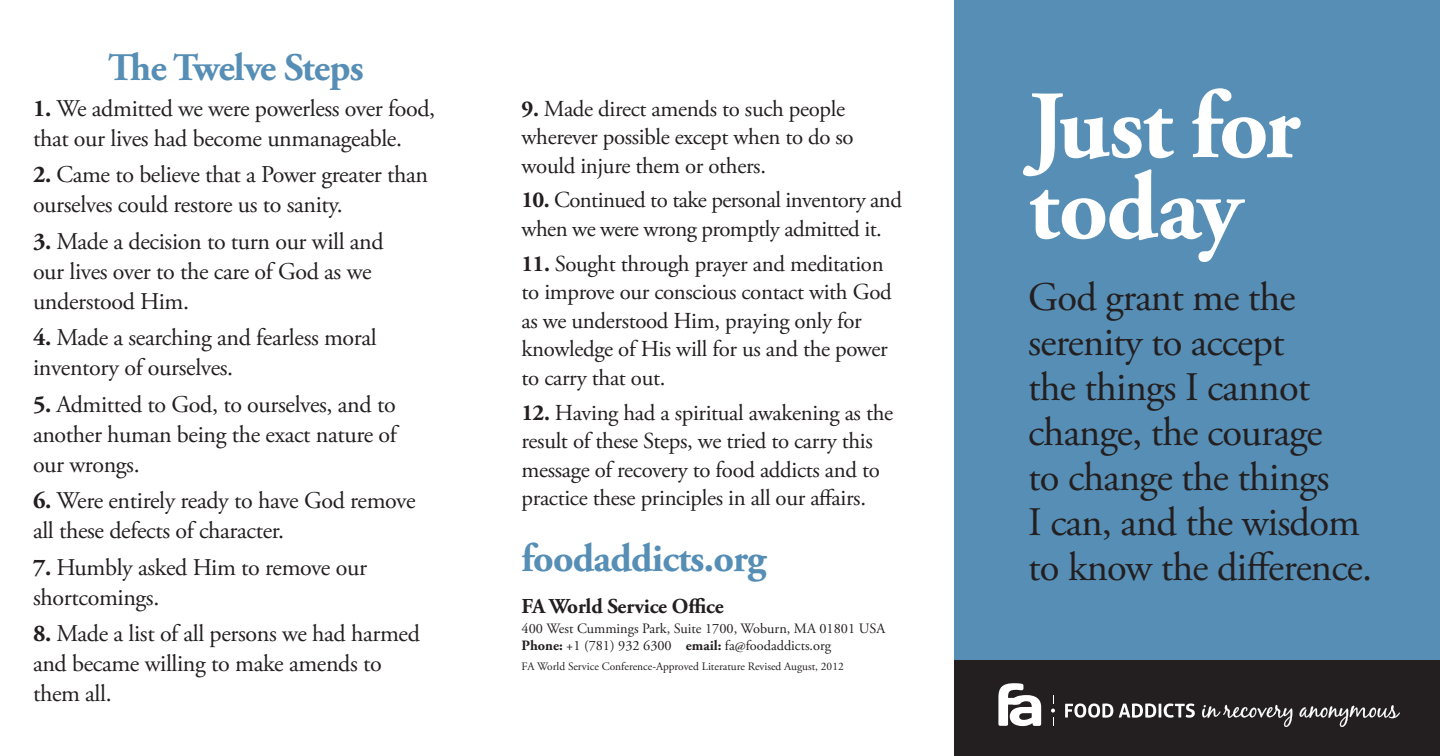
<style>
.page{position:relative;width:1440px;height:756px;background:#fff}
.page>*{position:absolute;margin:0;border:0;box-sizing:border-box;transform-origin:0 0}
.t1{font:700 96px/81px "Adobe Garamond Pro";letter-spacing:-.02em;color:#fff}
.t2{font:40.5px/45px "Adobe Garamond Pro";letter-spacing:-.02em;color:#231f20}
.t3{font:700 39.9px "Adobe Garamond Pro";letter-spacing:-.02em;color:#568eb5}
.t4{font:700 39px "Adobe Garamond Pro";letter-spacing:-.02em;color:#568eb5}
.t5{font:24px/30px "Adobe Garamond Pro";letter-spacing:-.015em;color:#231f20}
.t6{font:22.8px/28.5px "Adobe Garamond Pro";letter-spacing:-.015em;color:#231f20}
.t7{font:700 21.3px "Adobe Garamond Pro";letter-spacing:-.01em;color:#231f20}
.t8{font:14.4px/17.1px "Adobe Garamond Pro";color:#231f20}
.t9{font:11.4px "Adobe Garamond Pro";color:#231f20}
.s1{font-weight:700}
</style>
<div class="page">
<div style="left:954px;top:0;width:486px;height:756px;background:#568eb5"></div>
<div style="left:954px;top:661px;width:486px;height:95px;background:#231f20"></div>
<svg style="left:1065px;top:704px;width:48px;height:14px"></svg>
<svg style="left:1119px;top:704px;width:76px;height:14px"></svg>
<svg style="left:1202px;top:705px;width:90px;height:22px"></svg>
<svg style="left:1299px;top:705px;width:101px;height:22px"></svg>
<svg style="left:998px;top:683px;width:43px;height:43px"></svg>
<svg style="left:1051px;top:695px;width:4px;height:31px"></svg>
<h3 class="t4" style="left:108px;top:44px;width:257px">The Twelve Steps</h3>
<p class="t5" style="left:33px;top:94px;width:404px"><span class="s1">1.</span> We admitted we were powerless over food, that our lives had become unmanageable.</p>
<p class="t5" style="left:33px;top:161px;width:397px"><span class="s1">2.</span> Came to believe that a Power greater than ourselves could restore us to sanity.</p>
<p class="t5" style="left:33px;top:227px;width:352px"><span class="s1">3.</span> Made a decision to turn our will and our lives over to the care of God as we understood Him.</p>
<p class="t5" style="left:33px;top:324px;width:345px"><span class="s1">4.</span> Made a searching and fearless moral inventory of ourselves.</p>
<p class="t5" style="left:33px;top:390px;width:365px;text-align:justify"><span class="s1">5.</span> Admitted to God, to ourselves, and to another human being the exact nature of our wrongs.</p>
<p class="t5" style="left:33px;top:487px;width:384px"><span class="s1">6.</span> Were entirely ready to have God remove all these defects of character.</p>
<p class="t5" style="left:33px;top:553px;width:335px"><span class="s1">7.</span> Humbly asked Him to remove our shortcomings.</p>
<p class="t5" style="left:33px;top:620px;width:388px"><span class="s1">8.</span> Made a list of all persons we had harmed and became willing to make amends to them all.</p>
<p class="t6" style="left:522px;top:95px;width:334px"><span class="s1">9.</span> Made direct amends to such people wherever possible except when to do so would injure them or others.</p>
<p class="t6" style="left:522px;top:187px;width:382px"><span class="s1">10.</span> Continued to take personal inventory and when we were wrong promptly admitted it.</p>
<p class="t6" style="left:522px;top:250px;width:372px"><span class="s1">11.</span> Sought through prayer and meditation to improve our conscious contact with God as we understood Him, praying only for knowledge of His will for us and the power to carry that out.</p>
<p class="t6" style="left:522px;top:399px;width:373px"><span class="s1">12.</span> Having had a spiritual awakening as the result of these Steps, we tried to carry this message of recovery to food addicts and to practice these principles in all our affairs.</p>
<h3 class="t3" style="left:522px;top:535px;width:246px">foodaddicts.org</h3>
<p class="t7" style="left:522px;top:594px;width:204px">FA World Service Office</p>
<p class="t8" style="left:522px;top:620px;width:365px">400 West Cummings Park, Suite 1700, Woburn, MA 01801 USA<br><span class="s1">Phone:</span> +1 (781) 932 6300 <span class="s1">email:</span> fa@foodaddicts.org</p>
<p class="t9" style="left:522px;top:660px;width:324px">FA World Service Conference-Approved Literature Revised August, 2012</p>
<h1 class="t1" style="left:1028px;top:88px;width:274px">Just for today</h1>
<h2 class="t2" style="left:1028px;top:276px;width:345px">God grant me the serenity to accept<br>the things I cannot change, the courage<br>to change the things<br>I can, and the wisdom to know the difference.</h2>
</div>
